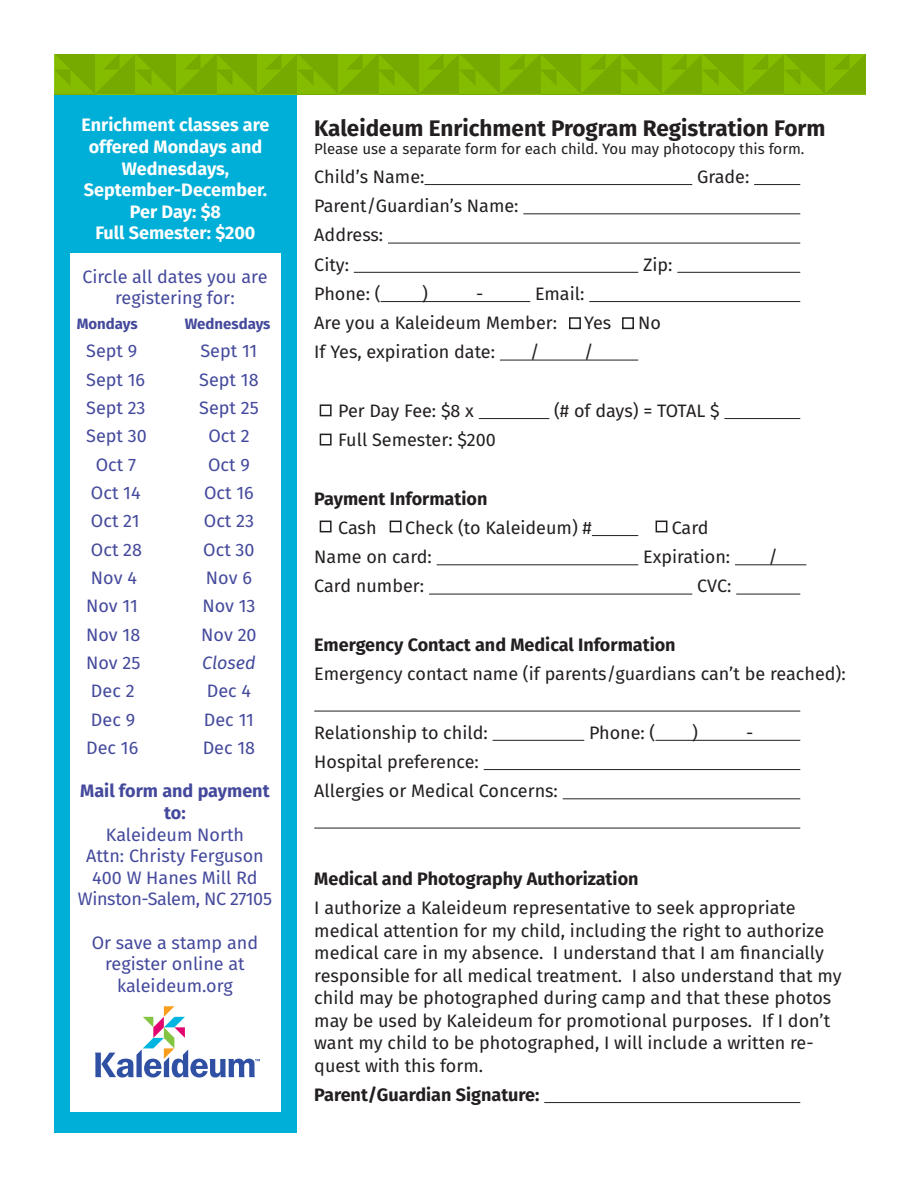
<style>
.page{position:relative;width:918px;height:1188px;background:#fff}
.page>*{position:absolute;margin:0;border:0;box-sizing:border-box;transform-origin:0 0}
.t1{font:700 22.5px "Fira Sans";color:#231f20}
.t2{font:18px/22.5px "Fira Sans";color:#231f20}
.t3{font:18px/21.6px "Fira Sans";color:#44499c;text-align:center}
.t4{font:700 18px "Fira Sans";color:#231f20}
.t5{font:700 18px/21.6px "Fira Sans";color:#fff;text-align:center}
.t6{font:700 18px/21.6px "Fira Sans";color:#44499c;text-align:center}
.t7{font:18px "Fira Sans";letter-spacing:-.02em;color:#44499c}
.t8{font:italic 18px "Fira Sans";letter-spacing:-.005em;color:#44499c}
.t9{font:15px "Fira Sans";color:#231f20}
.t10{font:700 15px "Fira Sans";color:#44499c}
</style>
<div class="page">
<div style="left:54px;top:91px;width:243px;height:1042px;background:#00afd7"></div>
<img style="left:54px;top:54px;width:811px;height:40px">
<div style="left:70px;top:253px;width:211px;height:859px;background:#fff"></div>
<hr style="left:424px;top:184px;width:268px;height:1px;background:#231f20">
<hr style="left:754px;top:184px;width:46px;height:1px;background:#231f20">
<hr style="left:523px;top:213px;width:277px;height:1px;background:#231f20">
<hr style="left:388px;top:243px;width:412px;height:1px;background:#231f20">
<hr style="left:354px;top:272px;width:284px;height:1px;background:#231f20">
<hr style="left:677px;top:272px;width:123px;height:1px;background:#231f20">
<hr style="left:381px;top:301px;width:149px;height:1px;background:#231f20">
<hr style="left:589px;top:301px;width:211px;height:1px;background:#231f20">
<hr style="left:500px;top:360px;width:138px;height:1px;background:#231f20">
<hr style="left:479px;top:418px;width:70px;height:1px;background:#231f20">
<hr style="left:724px;top:418px;width:76px;height:1px;background:#231f20">
<hr style="left:592px;top:535px;width:46px;height:1px;background:#231f20">
<hr style="left:437px;top:564px;width:201px;height:1px;background:#231f20">
<hr style="left:735px;top:564px;width:71px;height:1px;background:#231f20">
<hr style="left:429px;top:594px;width:263px;height:1px;background:#231f20">
<hr style="left:736px;top:594px;width:64px;height:1px;background:#231f20">
<hr style="left:314px;top:711px;width:486px;height:1px;background:#231f20">
<hr style="left:493px;top:740px;width:91px;height:1px;background:#231f20">
<hr style="left:655px;top:740px;width:145px;height:1px;background:#231f20">
<hr style="left:484px;top:769px;width:316px;height:1px;background:#231f20">
<hr style="left:563px;top:798px;width:237px;height:1px;background:#231f20">
<hr style="left:314px;top:828px;width:486px;height:1px;background:#231f20">
<hr style="left:544px;top:1102px;width:256px;height:1px;background:#231f20">
<div style="left:320px;top:404px;width:12px;height:12px;border:2px solid #231f20"></div>
<div style="left:320px;top:434px;width:12px;height:12px;border:2px solid #231f20"></div>
<div style="left:320px;top:521px;width:12px;height:11px;border:2px solid #231f20"></div>
<div style="left:390px;top:521px;width:12px;height:11px;border:2px solid #231f20"></div>
<div style="left:656px;top:521px;width:11px;height:11px;border:2px solid #231f20"></div>
<div style="left:622px;top:317px;width:12px;height:12px;border:2px solid #231f20"></div>
<div style="left:569px;top:317px;width:12px;height:12px;border:2px solid #231f20"></div>
<svg style="left:95px;top:1006px;width:165px;height:72px"></svg>
<p class="t5" style="left:82px;top:113px;width:189px">Enrichment classes are offered Mondays and<br>Wednesdays,</p>
<p class="t5" style="left:84px;top:178px;width:185px">September-December.</p>
<p class="t5" style="left:130px;top:199px;width:93px">Per Day: $8</p>
<p class="t5" style="left:95px;top:221px;width:162px">Full Semester: $200</p>
<p class="t3" style="left:82px;top:265px;width:187px">Circle all dates you are registering for:</p>
<p class="t10" style="left:77px;top:311px;width:63px">Mondays</p>
<p class="t10" style="left:185px;top:311px;width:87px">Wednesdays</p>
<p class="t3" style="left:86px;top:340px;width:53px">Sept 9</p>
<p class="t3" style="left:201px;top:340px;width:58px">Sept 11</p>
<p class="t3" style="left:86px;top:368px;width:60px">Sept 16</p>
<p class="t3" style="left:199px;top:368px;width:61px">Sept 18</p>
<p class="t3" style="left:86px;top:396px;width:61px">Sept 23</p>
<p class="t3" style="left:199px;top:396px;width:61px">Sept 25</p>
<p class="t3" style="left:86px;top:425px;width:62px">Sept 30</p>
<p class="t3" style="left:208px;top:425px;width:43px">Oct 2</p>
<p class="t3" style="left:96px;top:453px;width:42px">Oct 7</p>
<p class="t3" style="left:208px;top:453px;width:43px">Oct 9</p>
<p class="t3" style="left:91px;top:481px;width:51px">Oct 14</p>
<p class="t3" style="left:204px;top:481px;width:51px">Oct 16</p>
<p class="t3" style="left:91px;top:510px;width:50px">Oct 21</p>
<p class="t3" style="left:204px;top:510px;width:52px">Oct 23</p>
<p class="t3" style="left:91px;top:538px;width:53px">Oct 28</p>
<p class="t3" style="left:203px;top:538px;width:53px">Oct 30</p>
<p class="t3" style="left:91px;top:566px;width:47px">Nov 4</p>
<p class="t3" style="left:206px;top:566px;width:47px">Nov 6</p>
<p class="t3" style="left:86px;top:595px;width:53px">Nov 11</p>
<p class="t3" style="left:202px;top:595px;width:55px">Nov 13</p>
<p class="t3" style="left:86px;top:623px;width:56px">Nov 18</p>
<p class="t3" style="left:201px;top:623px;width:57px">Nov 20</p>
<p class="t3" style="left:86px;top:652px;width:56px">Nov 25</p>
<p class="t8" style="left:202px;top:649px;width:55px">Closed</p>
<p class="t3" style="left:91px;top:680px;width:45px">Dec 2</p>
<p class="t3" style="left:207px;top:680px;width:46px">Dec 4</p>
<p class="t3" style="left:91px;top:708px;width:46px">Dec 9</p>
<p class="t3" style="left:204px;top:708px;width:52px">Dec 11</p>
<p class="t3" style="left:86px;top:737px;width:54px">Dec 16</p>
<p class="t3" style="left:203px;top:737px;width:54px">Dec 18</p>
<p class="t6" style="left:80px;top:779px;width:191px">Mail form and payment to:</p>
<p class="t3" style="left:106px;top:823px;width:140px">Kaleideum North</p>
<p class="t3" style="left:86px;top:845px;width:179px">Attn: Christy Ferguson</p>
<p class="t3" style="left:92px;top:866px;width:167px">400 W Hanes Mill Rd</p>
<p class="t7" style="left:78px;top:885px;width:196px">Winston-Salem, NC 27105</p>
<p class="t3" style="left:92px;top:931px;width:168px">Or save a stamp and register online at kaleideum.org</p>
<p class="t1" style="left:314px;top:109px;width:513px">Kaleideum Enrichment Program Registration Form</p>
<p class="t9" style="left:314px;top:137px;width:492px">Please use a separate form for each child. You may photocopy this form.</p>
<p class="t2" style="left:314px;top:165px;width:112px">Child’s Name:</p>
<p class="t2" style="left:697px;top:165px;width:54px">Grade:</p>
<p class="t2" style="left:314px;top:194px;width:206px">Parent/Guardian’s Name:</p>
<p class="t2" style="left:314px;top:223px;width:71px">Address:</p>
<p class="t2" style="left:314px;top:253px;width:36px">City:</p>
<p class="t2" style="left:643px;top:253px;width:31px">Zip:</p>
<p class="t2" style="left:314px;top:282px;width:68px">Phone: (</p>
<p class="t2" style="left:422px;top:282px;width:7px">)</p>
<p class="t2" style="left:476px;top:282px;width:9px">-</p>
<p class="t2" style="left:535px;top:282px;width:51px">Email:</p>
<p class="t2" style="left:314px;top:311px;width:244px">Are you a Kaleideum Member:</p>
<p class="t2" style="left:584px;top:311px;width:29px">Yes</p>
<p class="t2" style="left:638px;top:311px;width:24px">No</p>
<p class="t2" style="left:314px;top:340px;width:182px">If Yes, expiration date:</p>
<p class="t2" style="left:530px;top:340px;width:11px">/</p>
<p class="t2" style="left:584px;top:340px;width:11px">/</p>
<p class="t2" style="left:338px;top:399px;width:137px">Per Day Fee: $8 x</p>
<p class="t2" style="left:554px;top:399px;width:167px">(# of days) = TOTAL $</p>
<p class="t2" style="left:338px;top:428px;width:159px">Full Semester: $200</p>
<p class="t4" style="left:314px;top:483px;width:175px">Payment Information</p>
<p class="t2" style="left:338px;top:516px;width:40px">Cash</p>
<p class="t2" style="left:405px;top:516px;width:188px">Check (to Kaleideum) #</p>
<p class="t2" style="left:672px;top:516px;width:38px">Card</p>
<p class="t2" style="left:314px;top:545px;width:119px">Name on card:</p>
<p class="t2" style="left:643px;top:545px;width:89px">Expiration:</p>
<p class="t2" style="left:768px;top:545px;width:11px">/</p>
<p class="t2" style="left:314px;top:574px;width:112px">Card number:</p>
<p class="t2" style="left:697px;top:574px;width:36px">CVC:</p>
<p class="t4" style="left:314px;top:629px;width:363px">Emergency Contact and Medical Information</p>
<p class="t2" style="left:314px;top:662px;width:533px">Emergency contact name (if parents/guardians can’t be reached):</p>
<p class="t2" style="left:314px;top:721px;width:175px">Relationship to child:</p>
<p class="t2" style="left:589px;top:721px;width:68px">Phone: (</p>
<p class="t2" style="left:692px;top:721px;width:7px">)</p>
<p class="t2" style="left:746px;top:721px;width:9px">-</p>
<p class="t2" style="left:314px;top:750px;width:166px">Hospital preference:</p>
<p class="t2" style="left:314px;top:779px;width:245px">Allergies or Medical Concerns:</p>
<p class="t4" style="left:314px;top:863px;width:326px">Medical and Photography Authorization</p>
<p class="t2" style="left:314px;top:896px;width:529px">I authorize a Kaleideum representative to seek appropriate medical attention for my child, including the right to authorize medical care in my absence. I understand that I am financially responsible for all medical treatment. I also understand that my child may be photographed during camp and that these photos may be used by Kaleideum for promotional purposes. If I don’t want my child to be photographed, I will include a written re&shy;quest with this form.</p>
<p class="t4" style="left:314px;top:1079px;width:227px">Parent/Guardian Signature:</p>
</div>
